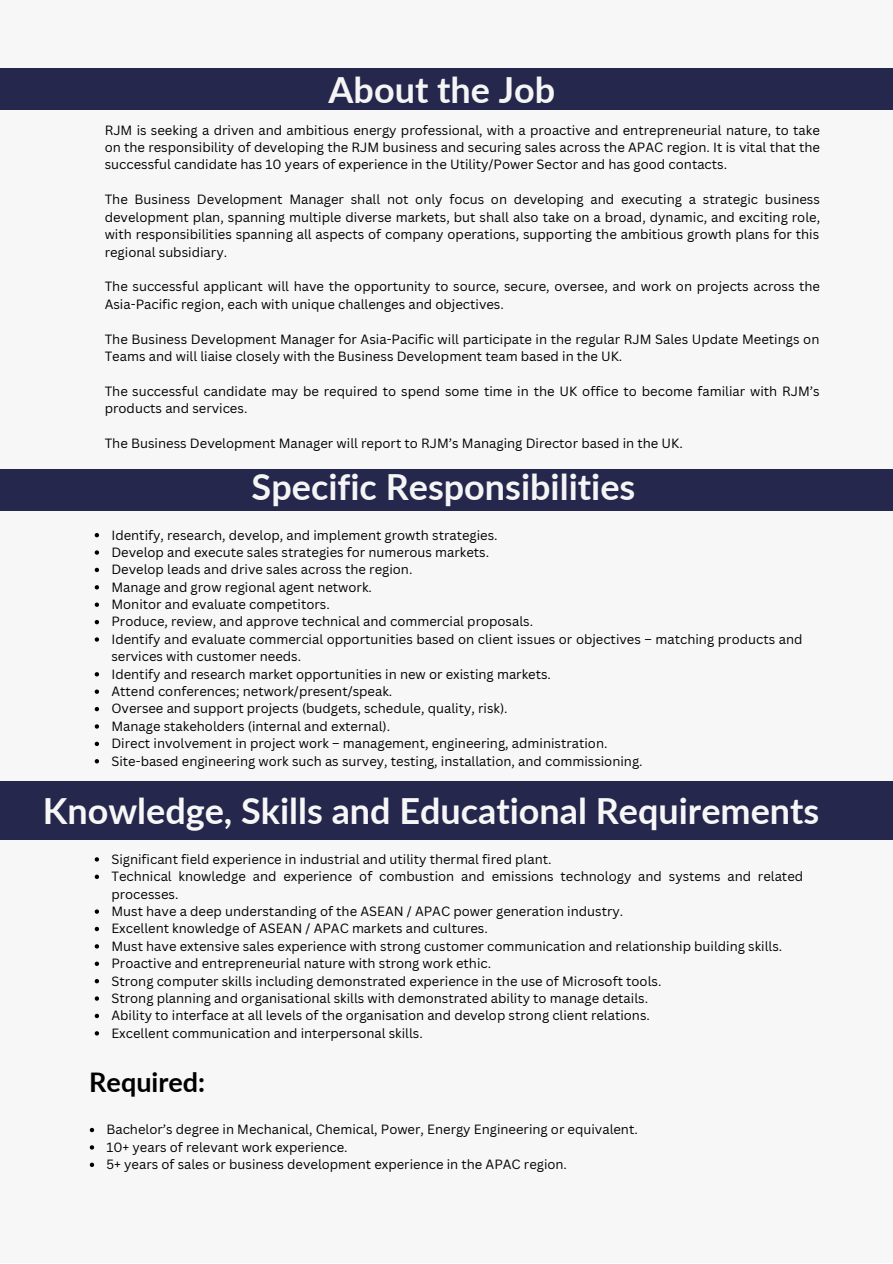
<style>
.page{position:relative;width:893px;height:1264px;background:#fff}
.page>*{position:absolute;margin:0;border:0;box-sizing:border-box;transform-origin:0 0}
.t1{font:700 36px "Lato";color:#f7f7f7}
.t2{font:700 36px "Lato";color:#f5f5f5}
.t3{font:700 27px "Lato";color:#000}
.t4{font:13.05px/17.4px "Canva Sans";color:#000}
</style>
<div class="page">
<div style="left:0;top:0;width:892px;height:1262px;background:#f7f7f7"></div>
<div style="left:0;top:68px;width:892px;height:42px;background:#25274d"></div>
<div style="left:0;top:468px;width:892px;height:42px;background:#25274d"></div>
<svg style="left:95px;top:533px;width:4px;height:4px"></svg>
<svg style="left:95px;top:550px;width:4px;height:4px"></svg>
<svg style="left:95px;top:567px;width:4px;height:5px"></svg>
<svg style="left:95px;top:585px;width:4px;height:4px"></svg>
<svg style="left:95px;top:602px;width:4px;height:5px"></svg>
<svg style="left:95px;top:620px;width:4px;height:4px"></svg>
<svg style="left:95px;top:637px;width:4px;height:4px"></svg>
<svg style="left:95px;top:672px;width:4px;height:4px"></svg>
<svg style="left:95px;top:689px;width:4px;height:5px"></svg>
<svg style="left:95px;top:707px;width:4px;height:4px"></svg>
<svg style="left:95px;top:724px;width:4px;height:4px"></svg>
<svg style="left:95px;top:741px;width:4px;height:5px"></svg>
<svg style="left:95px;top:759px;width:4px;height:4px"></svg>
<div style="left:0;top:781px;width:892px;height:58px;background:#25274d"></div>
<svg style="left:95px;top:857px;width:4px;height:4px"></svg>
<svg style="left:95px;top:874px;width:4px;height:5px"></svg>
<svg style="left:95px;top:909px;width:4px;height:4px"></svg>
<svg style="left:95px;top:926px;width:4px;height:5px"></svg>
<svg style="left:95px;top:944px;width:4px;height:4px"></svg>
<svg style="left:95px;top:961px;width:4px;height:4px"></svg>
<svg style="left:95px;top:979px;width:4px;height:4px"></svg>
<svg style="left:95px;top:996px;width:4px;height:4px"></svg>
<svg style="left:95px;top:1013px;width:4px;height:5px"></svg>
<svg style="left:95px;top:1031px;width:4px;height:4px"></svg>
<svg style="left:90px;top:1127px;width:4px;height:5px"></svg>
<svg style="left:90px;top:1145px;width:4px;height:4px"></svg>
<svg style="left:90px;top:1162px;width:4px;height:4px"></svg>
<p class="t2" style="left:328px;top:67px;width:228px">About the Job</p>
<p class="t4" style="left:105px;top:121px;width:716px;text-align:justify">RJM is seeking a driven and ambitious energy professional, with a proactive and entrepreneurial nature, to take on the responsibility of developing the RJM business and securing sales across the APAC region. It is vital that the successful candidate has 10 years of experience in the Utility/Power Sector and has good contacts.</p>
<p class="t4" style="left:105px;top:190px;width:717px;text-align:justify">The Business Development Manager shall not only focus on developing and executing a strategic business development plan, spanning multiple diverse markets, but shall also take on a broad, dynamic, and exciting role, with responsibilities spanning all aspects of company operations, supporting the ambitious growth plans for this regional subsidiary.</p>
<p class="t4" style="left:105px;top:278px;width:717px">The successful applicant will have the opportunity to source, secure, oversee, and work on projects across the<br>Asia-Pacific region, each with unique challenges and objectives.</p>
<p class="t4" style="left:105px;top:330px;width:716px">The Business Development Manager for Asia-Pacific will participate in the regular RJM Sales Update Meetings on<br>Teams and will liaise closely with the Business Development team based in the UK.</p>
<p class="t4" style="left:105px;top:382px;width:716px">The successful candidate may be required to spend some time in the UK office to become familiar with RJM’s products and services.</p>
<p class="t4" style="left:105px;top:434px;width:579px">The Business Development Manager will report to RJM’s Managing Director based in the UK.</p>
<p class="t2" style="left:251px;top:464px;width:385px">Specific Responsibilities</p>
<p class="t4" style="left:111px;top:525px;width:387px">Identify, research, develop, and implement growth strategies.</p>
<p class="t4" style="left:111px;top:543px;width:379px">Develop and execute sales strategies for numerous markets.</p>
<p class="t4" style="left:111px;top:560px;width:302px">Develop leads and drive sales across the region.</p>
<p class="t4" style="left:111px;top:578px;width:262px">Manage and grow regional agent network.</p>
<p class="t4" style="left:111px;top:595px;width:220px">Monitor and evaluate competitors.</p>
<p class="t4" style="left:111px;top:612px;width:423px">Produce, review, and approve technical and commercial proposals.</p>
<p class="t4" style="left:111px;top:630px;width:692px">Identify and evaluate commercial opportunities based on client issues or objectives – matching products and services with customer needs.</p>
<p class="t4" style="left:111px;top:665px;width:441px">Identify and research market opportunities in new or existing markets.</p>
<p class="t4" style="left:111px;top:682px;width:282px">Attend conferences; network/present/speak.</p>
<p class="t4" style="left:111px;top:699px;width:398px">Oversee and support projects (budgets, schedule, quality, risk).</p>
<p class="t4" style="left:111px;top:717px;width:280px">Manage stakeholders (internal and external).</p>
<p class="t4" style="left:111px;top:734px;width:497px">Direct involvement in project work – management, engineering, administration.</p>
<p class="t4" style="left:111px;top:751px;width:532px">Site-based engineering work such as survey, testing, installation, and commissioning.</p>
<p class="t1" style="left:43px;top:788px;width:778px">Knowledge, Skills and Educational Requirements</p>
<p class="t4" style="left:111px;top:850px;width:441px">Significant field experience in industrial and utility thermal fired plant.</p>
<p class="t4" style="left:111px;top:867px;width:693px">Technical knowledge and experience of combustion and emissions technology and systems and related processes.</p>
<p class="t4" style="left:111px;top:902px;width:513px">Must have a deep understanding of the ASEAN / APAC power generation industry.</p>
<p class="t4" style="left:111px;top:919px;width:378px">Excellent knowledge of ASEAN / APAC markets and cultures.</p>
<p class="t4" style="left:111px;top:937px;width:672px">Must have extensive sales experience with strong customer communication and relationship building skills.</p>
<p class="t4" style="left:111px;top:954px;width:381px">Proactive and entrepreneurial nature with strong work ethic.</p>
<p class="t4" style="left:111px;top:971px;width:551px">Strong computer skills including demonstrated experience in the use of Microsoft tools.</p>
<p class="t4" style="left:111px;top:989px;width:538px">Strong planning and organisational skills with demonstrated ability to manage details.</p>
<p class="t4" style="left:111px;top:1006px;width:540px">Ability to interface at all levels of the organisation and develop strong client relations.</p>
<p class="t4" style="left:111px;top:1023px;width:313px">Excellent communication and interpersonal skills.</p>
<p class="t3" style="left:89px;top:1065px;width:117px">Required:</p>
<p class="t4" style="left:106px;top:1120px;width:533px">Bachelor’s degree in Mechanical, Chemical, Power, Energy Engineering or equivalent.</p>
<p class="t4" style="left:106px;top:1137px;width:243px">10+ years of relevant work experience.</p>
<p class="t4" style="left:106px;top:1155px;width:462px">5+ years of sales or business development experience in the APAC region.</p>
</div>
